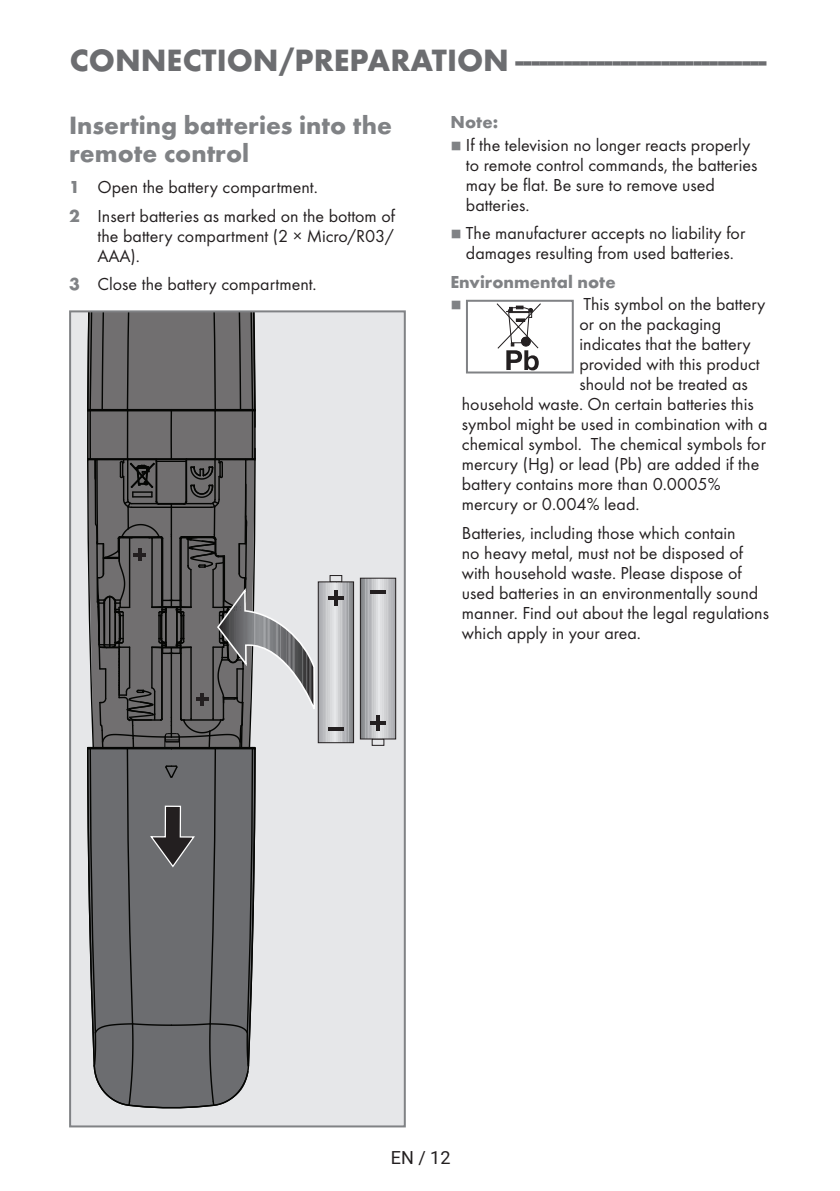
<style>
.page{position:relative;width:840px;height:1191px;background:#fff}
.page>*{position:absolute;margin:0;border:0;box-sizing:border-box;transform-origin:0 0}
.t1{font:700 32px "Futura TOT";color:#6c6d70}
.t2{font:700 26px/28px "Futura TOT";color:#808285}
.t3{font:18px/20px "Futura TOT Boo";color:#231f20}
.t4{font:700 18px "Futura TOT";color:#808285}
.t5{font:18px "Roboto";color:#231f20}
.t6{font:8px "Grund Son Se";color:#808285}
.s1{font-family:"Futura TOT";font-weight:700;color:#808285}
</style>
<div class="page">
<div style="left:70px;top:311px;width:334px;height:815px;background:#e6e7e9"></div>
<svg style="left:331px;top:740px;width:11px;height:4px"></svg>
<div style="left:329px;top:575px;width:13px;height:7px;border:1px solid #231f20"></div>
<hr style="left:319px;top:582px;width:2px;height:160px;background:#aeafb3">
<hr style="left:321px;top:582px;width:2px;height:160px;background:#b5b6ba">
<hr style="left:323px;top:582px;width:1px;height:160px;background:#bcbdc0">
<hr style="left:325px;top:582px;width:1px;height:160px;background:#c3c4c7">
<hr style="left:326px;top:582px;width:2px;height:160px;background:#cbccce">
<hr style="left:328px;top:582px;width:2px;height:160px;background:#d1d2d4">
<hr style="left:330px;top:582px;width:1px;height:160px;background:#d8d9db">
<hr style="left:332px;top:582px;width:1px;height:160px;background:#dfe0e2">
<hr style="left:333px;top:582px;width:2px;height:160px;background:#e6e7e9">
<hr style="left:334px;top:582px;width:2px;height:160px;background:#e6e7e9">
<hr style="left:336px;top:582px;width:2px;height:160px;background:#dcdddf">
<hr style="left:338px;top:582px;width:1px;height:160px;background:#d1d2d4">
<hr style="left:340px;top:582px;width:1px;height:160px;background:#c7c8ca">
<hr style="left:341px;top:582px;width:2px;height:160px;background:#bcbdc0">
<hr style="left:343px;top:582px;width:2px;height:160px;background:#b2b3b7">
<hr style="left:345px;top:582px;width:2px;height:160px;background:#a8a9ad">
<hr style="left:347px;top:582px;width:1px;height:160px;background:#9d9fa2">
<hr style="left:348px;top:582px;width:2px;height:160px;background:#939598">
<hr style="left:350px;top:582px;width:2px;height:160px;background:#8a8c8f">
<div style="left:317px;top:581px;width:37px;height:162px;border:1px solid #231f20"></div>
<hr style="left:334px;top:589px;width:3px;height:16px;background:#231f20">
<svg style="left:328px;top:595px;width:15px;height:4px"></svg>
<svg style="left:328px;top:726px;width:15px;height:4px"></svg>
<div style="left:371px;top:738px;width:13px;height:7px;border:1px solid #231f20"></div>
<hr style="left:392px;top:578px;width:2px;height:161px;background:#aeafb3">
<hr style="left:390px;top:578px;width:2px;height:161px;background:#b5b6ba">
<hr style="left:389px;top:578px;width:1px;height:161px;background:#bcbdc0">
<hr style="left:387px;top:578px;width:2px;height:161px;background:#c3c4c7">
<hr style="left:385px;top:578px;width:2px;height:161px;background:#cbccce">
<hr style="left:383px;top:578px;width:2px;height:161px;background:#d1d2d4">
<hr style="left:382px;top:578px;width:1px;height:161px;background:#d8d9db">
<hr style="left:380px;top:578px;width:2px;height:161px;background:#dfe0e2">
<hr style="left:376px;top:578px;width:1px;height:161px;background:#dcdddf">
<hr style="left:374px;top:578px;width:1px;height:161px;background:#d1d2d4">
<hr style="left:372px;top:578px;width:2px;height:161px;background:#c7c8ca">
<hr style="left:370px;top:578px;width:2px;height:161px;background:#bcbdc0">
<hr style="left:368px;top:578px;width:2px;height:161px;background:#b2b3b7">
<hr style="left:367px;top:578px;width:1px;height:161px;background:#a8a9ad">
<hr style="left:365px;top:578px;width:2px;height:161px;background:#9d9fa2">
<hr style="left:363px;top:578px;width:2px;height:161px;background:#939598">
<hr style="left:361px;top:578px;width:2px;height:161px;background:#8a8c8f">
<div style="left:360px;top:578px;width:36px;height:161px;border:1px solid #231f20"></div>
<hr style="left:376px;top:715px;width:4px;height:16px;background:#231f20">
<hr style="left:370px;top:721px;width:15px;height:4px;background:#231f20">
<hr style="left:370px;top:590px;width:15px;height:4px;background:#231f20">
<svg style="left:87px;top:313px;width:228px;height:796px"></svg>
<div style="left:69px;top:310px;width:336px;height:817px;border:2px solid #808285"></div>
<svg style="left:496px;top:303px;width:44px;height:67px"></svg>
<div style="left:465px;top:300px;width:108px;height:73px;border:2px solid #808285"></div>
<h1 class="t1" style="left:70px;top:40px;width:698px">CONNECTION/PREPARATION--------------------------------</h1>
<h2 class="t2" style="left:69px;top:111px;width:324px">Inserting batteries into the remote control</h2>
<p class="t3" style="left:69px;top:173px;width:327px;line-height:28.6px"><span class="s1">1</span> Open the battery compartment.<br><span class="s1">2</span> Insert batteries as marked on the bottom of</p>
<p class="t3" style="left:97px;top:226px;width:297px">the battery compartment (2 × Micro/R03/<br>AAA).</p>
<p class="t3" style="left:69px;top:274px;width:249px"><span class="s1">3</span> Close the battery compartment.</p>
<p class="t4" style="left:450px;top:110px;width:49px">Note:</p>
<p class="t6" style="left:450px;top:141px;width:13px">7</p>
<p class="t3" style="left:465px;top:134px;width:293px">If the television no longer reacts properly to remote control commands, the batteries may be flat. Be sure to remove used batteries.</p>
<p class="t6" style="left:450px;top:230px;width:13px">7</p>
<p class="t3" style="left:465px;top:223px;width:281px">The manufacturer accepts no liability for damages resulting from used batteries.</p>
<p class="t4" style="left:450px;top:270px;width:166px">Environmental note</p>
<p class="t6" style="left:450px;top:301px;width:13px">7</p>
<p class="t3" style="left:583px;top:294px;width:183px">This symbol on the battery</p>
<p class="t3" style="left:579px;top:314px;width:143px">or on the packaging</p>
<p class="t3" style="left:579px;top:334px;width:173px">indicates that the battery</p>
<p class="t3" style="left:579px;top:354px;width:182px">provided with this product</p>
<p class="t3" style="left:579px;top:374px;width:170px">should not be treated as</p>
<p class="t3" style="left:461px;top:394px;width:293px">household waste. On certain batteries this</p>
<p class="t3" style="left:461px;top:414px;width:307px">symbol might be used in combination with a</p>
<p class="t3" style="left:461px;top:434px;width:305px">chemical symbol. The chemical symbols for</p>
<p class="t3" style="left:461px;top:454px;width:299px">mercury (Hg) or lead (Pb) are added if the</p>
<p class="t3" style="left:461px;top:474px;width:260px">battery contains more than 0.0005%</p>
<p class="t3" style="left:461px;top:494px;width:179px">mercury or 0.004% lead.</p>
<p class="t3" style="left:461px;top:523px;width:308px">Batteries, including those which contain<br>no heavy metal, must not be disposed of with household waste. Please dispose of used batteries in an environmentally sound manner. Find out about the legal regulations which apply in your area.</p>
<p class="t5" style="left:390px;top:1144px;width:61px">EN / 12</p>
</div>
